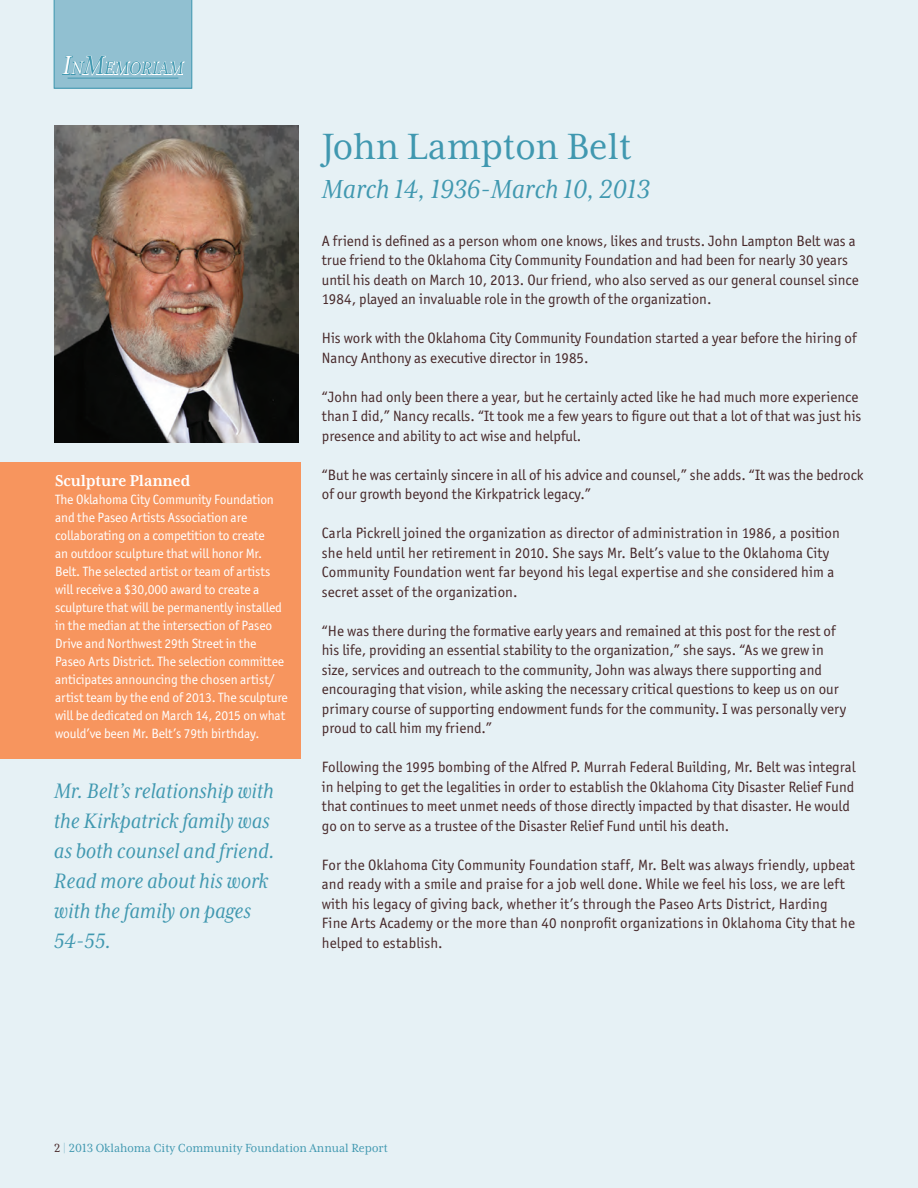
<style>
.page{position:relative;width:918px;height:1188px;background:#e6f1f5}
.page>*{position:absolute;margin:0;border:0;box-sizing:border-box;transform-origin:0 0}
.t1{font:42px "Mrs Eaves XL Serif Nar OT";color:#4098b0}
.t2{font:italic 30px "Mrs Eaves XL Serif Nar OT";color:#4098b0}
.t3{font:italic 24px/30px "Mrs Eaves XL Serif Nar OT";color:#4098b0}
.t4{font:italic 21px "Mrs Eaves XL Serif Nar OT";color:#4098b0}
.t5{font:700 18px "Mrs Eaves XL Serif Nar OT";letter-spacing:-.01em;color:#fff}
.t6{font:15px/19.5px "Officina San ITC";color:#472829}
.t7{font:13.5px/18px "Officina San ITC";letter-spacing:-.01em;color:#fff}
.t8{font:13.5px "Mrs Eaves XL Serif Nar OT";color:#4098b0}
.s1{font-size:30px;color:#fff}
.s2{color:#fff}
.s3{font-size:30px}
.s4{color:#472829}
.s5{color:#98c4d4}
</style>
<div class="page">
<div style="left:0;top:462px;width:300px;height:296px;background:#f7955e"></div>
<svg style="left:54px;top:0;width:138px;height:88px;background:#94c2d2"></svg>
<hr style="left:68px;top:78px;width:110px;height:1px;background:#4098b0">
<img style="left:54px;top:125px;width:244px;height:318px">
<p class="t4" style="left:63px;top:58px;width:123px"><span class="s1">I</span><span class="s2">N</span><span class="s3">M</span>EMORIAM</p>
<p class="t5" style="left:55px;top:472px;width:137px">Sculpture Planned</p>
<p class="t7" style="left:55px;top:490px;width:234px">The Oklahoma City Community Foundation and the Paseo Artists Association are collaborating on a competition to create<br>an outdoor sculpture that will honor Mr.<br>Belt. The selected artist or team of artists will receive a $30,000 award to create a sculpture that will be permanently installed in the median at the intersection of Paseo Drive and Northwest 29th Street in the Paseo Arts District. The selection committee anticipates announcing the chosen artist/ artist team by the end of 2013. The sculpture will be dedicated on March 14, 2015 on what would’ve been Mr. Belt’s 79th birthday.</p>
<p class="t3" style="left:54px;top:775px;width:222px">Mr. Belt’s relationship with the Kirkpatrick family was as both counsel and friend.<br>Read more about his work with the family on pages<br>54-55.</p>
<p class="t1" style="left:322px;top:125px;width:312px">John Lampton Belt</p>
<p class="t2" style="left:322px;top:174px;width:330px">March 14, 1936-March 10, 2013</p>
<p class="t6" style="left:322px;top:231px;width:538px">A friend is defined as a person whom one knows, likes and trusts. John Lampton Belt was a true friend to the Oklahoma City Community Foundation and had been for nearly 30 years until his death on March 10, 2013. Our friend, who also served as our general counsel since 1984, played an invaluable role in the growth of the organization.</p>
<p class="t6" style="left:322px;top:328px;width:536px">His work with the Oklahoma City Community Foundation started a year before the hiring of<br>Nancy Anthony as executive director in 1985.</p>
<p class="t6" style="left:322px;top:387px;width:541px">“John had only been there a year, but he certainly acted like he had much more experience than I did,” Nancy recalls. “It took me a few years to figure out that a lot of that was just his presence and ability to act wise and helpful.</p>
<p class="t6" style="left:322px;top:465px;width:543px">“But he was certainly sincere in all of his advice and counsel,” she adds. “It was the bedrock of our growth beyond the Kirkpatrick legacy.”</p>
<p class="t6" style="left:322px;top:523px;width:520px">Carla Pickrell joined the organization as director of administration in 1986, a position she held until her retirement in 2010. She says Mr. Belt’s value to the Oklahoma City Community Foundation went far beyond his legal expertise and she considered him a secret asset of the organization.</p>
<p class="t6" style="left:322px;top:621px;width:526px">“He was there during the formative early years and remained at this post for the rest of his life, providing an essential stability to the organization,” she says. “As we grew in size, services and outreach to the community, John was always there supporting and encouraging that vision, while asking the necessary critical questions to keep us on our primary course of supporting endowment funds for the community. I was personally very proud to call him my friend.”</p>
<p class="t6" style="left:322px;top:757px;width:535px">Following the 1995 bombing of the Alfred P. Murrah Federal Building, Mr. Belt was integral in helping to get the legalities in order to establish the Oklahoma City Disaster Relief Fund that continues to meet unmet needs of those directly impacted by that disaster. He would go on to serve as a trustee of the Disaster Relief Fund until his death.</p>
<p class="t6" style="left:322px;top:855px;width:535px">For the Oklahoma City Community Foundation staff, Mr. Belt was always friendly, upbeat and ready with a smile and praise for a job well done. While we feel his loss, we are left with his legacy of giving back, whether it’s through the Paseo Arts District, Harding Fine Arts Academy or the more than 40 nonprofit organizations in Oklahoma City that he helped to establish.</p>
<p class="t8" style="left:54px;top:1141px;width:335px"><span class="s4">2</span> <span class="s5">|</span> 2013 Oklahoma City Community Foundation Annual Report</p>
</div>
